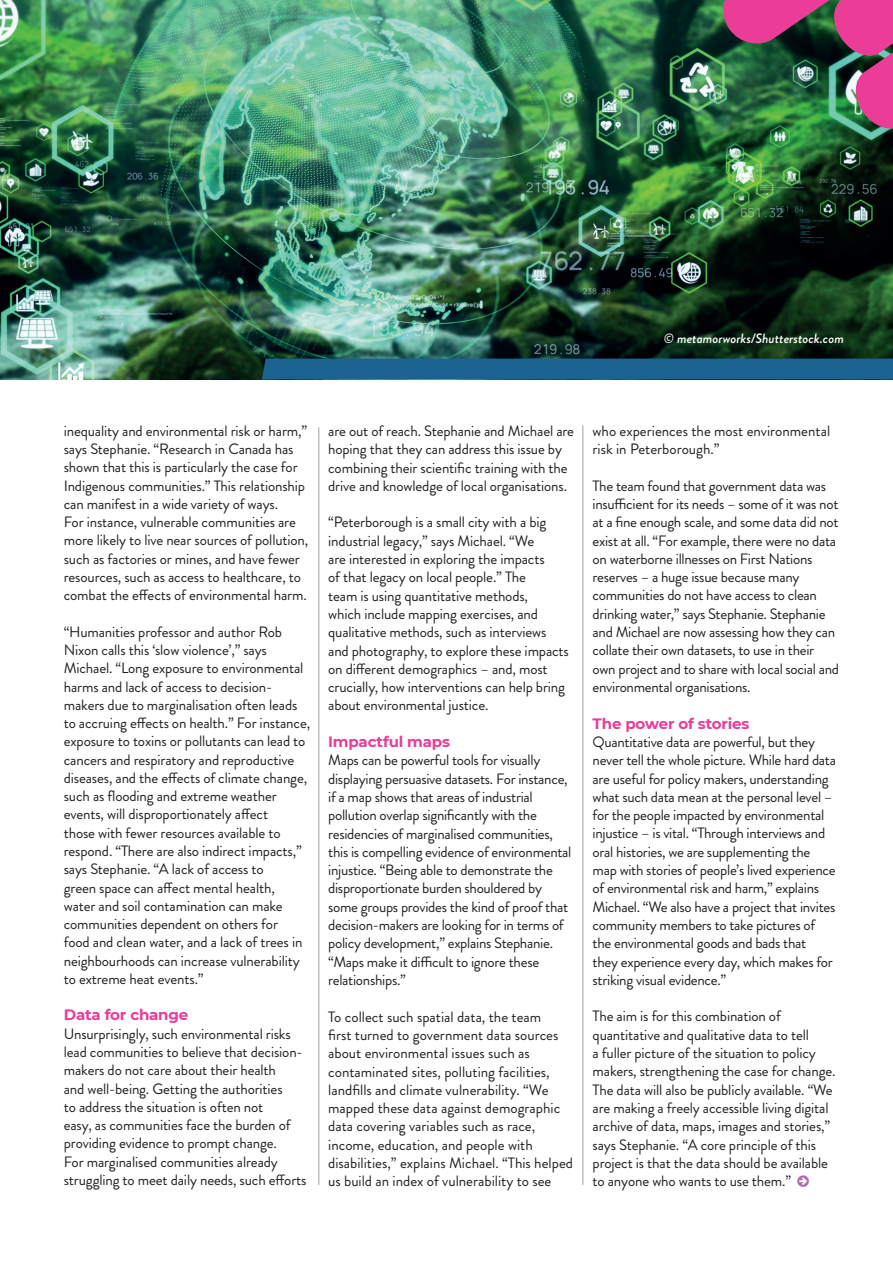
<style>
.page{position:relative;width:893px;height:1263px;background:#fff}
.page>*{position:absolute;margin:0;border:0;box-sizing:border-box;transform-origin:0 0}
.t1{font:15px/18.3px "Brandon Grotesque";letter-spacing:-.01em;color:#231f20}
.t2{font:700 15px "Montserrat";letter-spacing:-.01em;color:#eb3c97}
.t3{font:italic 500 13.5px "Brandon Grotesque";color:#fff}
.s1{font-weight:400}
</style>
<div class="page">
<img style="left:0;top:0;width:893px;height:379px">
<div style="left:262px;top:359px;width:631px;height:20px;background:#1b628f"></div>
<hr style="left:318px;top:427px;width:1px;height:758px;background:#a0a1a5">
<hr style="left:582px;top:425px;width:1px;height:760px;background:#a0a1a5">
<svg style="left:719px;top:0;width:174px;height:133px;background:#6a585d"></svg>
<p class="t3" style="left:664px;top:329px;width:182px"><span class="s1">©</span> metamorworks/Shutterstock.com</p>
<p class="t1" style="left:64px;top:422px;width:246px">inequality and environmental risk or harm,” says Stephanie. “Research in Canada has shown that this is particularly the case for Indigenous communities.” This relationship can manifest in a wide variety of ways.<br>For instance, vulnerable communities are more likely to live near sources of pollution, such as factories or mines, and have fewer resources, such as access to healthcare, to combat the effects of environmental harm.</p>
<p class="t1" style="left:64px;top:623px;width:248px">“Humanities professor and author Rob Nixon calls this ‘slow violence’,” says Michael. “Long exposure to environmental harms and lack of access to decision&shy;makers due to marginalisation often leads to accruing effects on health.” For instance, exposure to toxins or pollutants can lead to cancers and respiratory and reproductive diseases, and the effects of climate change, such as flooding and extreme weather events, will disproportionately affect<br>those with fewer resources available to respond. “There are also indirect impacts,” says Stephanie. “A lack of access to<br>green space can affect mental health, water and soil contamination can make communities dependent on others for<br>food and clean water, and a lack of trees in neighbourhoods can increase vulnerability to extreme heat events.”</p>
<p class="t2" style="left:64px;top:1004px;width:126px">Data for change</p>
<p class="t1" style="left:64px;top:1024px;width:244px">Unsurprisingly, such environmental risks lead communities to believe that decision&shy;makers do not care about their health<br>and well-being. Getting the authorities<br>to address the situation is often not<br>easy, as communities face the burden of providing evidence to prompt change.<br>For marginalised communities already struggling to meet daily needs, such efforts</p>
<p class="t1" style="left:328px;top:422px;width:247px">are out of reach. Stephanie and Michael are hoping that they can address this issue by combining their scientific training with the drive and knowledge of local organisations.</p>
<p class="t1" style="left:328px;top:513px;width:242px">“Peterborough is a small city with a big industrial legacy,” says Michael. “We<br>are interested in exploring the impacts<br>of that legacy on local people.” The<br>team is using quantitative methods,<br>which include mapping exercises, and qualitative methods, such as interviews and photography, to explore these impacts on different demographics – and, most crucially, how interventions can help bring about environmental justice.</p>
<p class="t2" style="left:328px;top:731px;width:123px">Impactful maps</p>
<p class="t1" style="left:328px;top:751px;width:245px">Maps can be powerful tools for visually displaying persuasive datasets. For instance, if a map shows that areas of industrial pollution overlap significantly with the residencies of marginalised communities, this is compelling evidence of environmental injustice. “Being able to demonstrate the disproportionate burden shouldered by some groups provides the kind of proof that decision-makers are looking for in terms of policy development,” explains Stephanie. “Maps make it difficult to ignore these relationships.”</p>
<p class="t1" style="left:328px;top:1007px;width:246px">To collect such spatial data, the team<br>first turned to government data sources about environmental issues such as contaminated sites, polluting facilities, landfills and climate vulnerability. “We mapped these data against demographic data covering variables such as race, income, education, and people with disabilities,” explains Michael. “This helped us build an index of vulnerability to see</p>
<p class="t1" style="left:593px;top:422px;width:239px">who experiences the most environmental risk in Peterborough.”</p>
<p class="t1" style="left:593px;top:477px;width:248px">The team found that government data was insufficient for its needs – some of it was not at a fine enough scale, and some data did not exist at all. “For example, there were no data on waterborne illnesses on First Nations reserves – a huge issue because many communities do not have access to clean drinking water,” says Stephanie. Stephanie and Michael are now assessing how they can collate their own datasets, to use in their own project and to share with local social and environmental organisations.</p>
<p class="t2" style="left:593px;top:712px;width:158px">The power of stories</p>
<p class="t1" style="left:593px;top:733px;width:245px">Quantitative data are powerful, but they never tell the whole picture. While hard data are useful for policy makers, understanding what such data mean at the personal level – for the people impacted by environmental injustice – is vital. “Through interviews and oral histories, we are supplementing the map with stories of people’s lived experience of environmental risk and harm,” explains Michael. “We also have a project that invites community members to take pictures of the environmental goods and bads that<br>they experience every day, which makes for striking visual evidence.”</p>
<p class="t1" style="left:593px;top:1007px;width:244px">The aim is for this combination of quantitative and qualitative data to tell<br>a fuller picture of the situation to policy makers, strengthening the case for change.<br>The data will also be publicly available. “We are making a freely accessible living digital archive of data, maps, images and stories,” says Stephanie. “A core principle of this project is that the data should be available to anyone who wants to use them.”</p>
</div>
